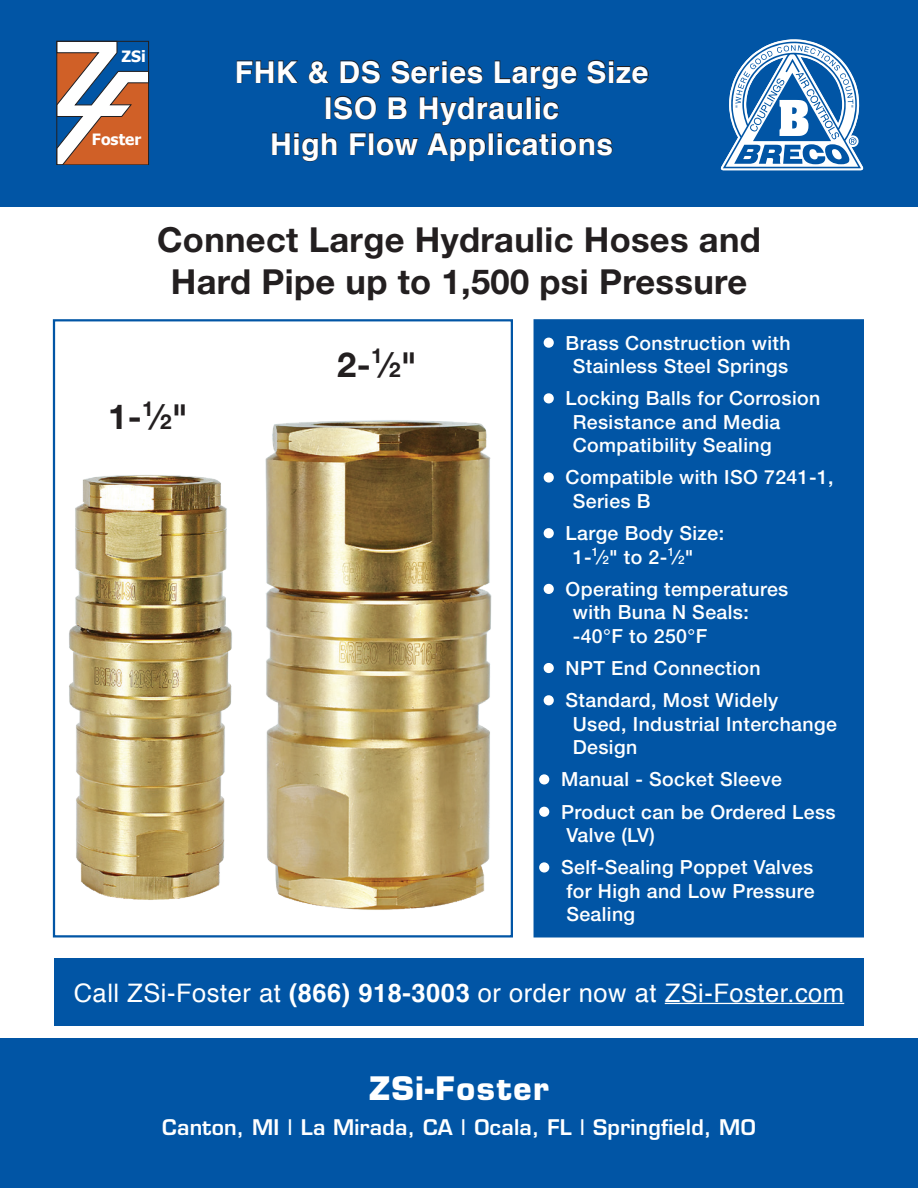
<style>
.page{position:relative;width:918px;height:1188px;background:#fff}
.page>*{position:absolute;margin:0;border:0;box-sizing:border-box;transform-origin:0 0}
.t1{font:700 34.5px/41.4px "Helvetica Neue LT Std";letter-spacing:.01em;color:#231f20;text-align:center}
.t2{font:700 31.5px "Eurostile";letter-spacing:.05em;color:#fff}
.t3{font:700 30px/36px "Helvetica";letter-spacing:.02em;color:#fff;text-align:center}
.t4{font:25.5px "Helvetica";letter-spacing:.02em;color:#fff}
.t5{font:600 21px "Eurostile";letter-spacing:.01em;color:#fff}
.t6{font:500 19.5px/23.4px "Helvetica Neue LT Std";letter-spacing:.02em;color:#fff}
.t7{font:700 15.6px "Tahoma";color:#fff}
.s1{font-size:11.7px}
.s2{font-size:20.7px}
.s3{font-weight:700}
</style>
<div class="page">
<div style="left:534px;top:319px;width:330px;height:619px;background:#0155a5;border:2px solid #0155a5"></div>
<div style="left:544px;top:338px;width:10px;height:10px;border:3px solid #fff;border-radius:50%"></div>
<div style="left:544px;top:393px;width:10px;height:10px;border:3px solid #fff;border-radius:50%"></div>
<div style="left:544px;top:472px;width:10px;height:11px;border:3px solid #fff;border-radius:50%"></div>
<div style="left:544px;top:528px;width:10px;height:10px;border:3px solid #fff;border-radius:50%"></div>
<div style="left:544px;top:584px;width:10px;height:10px;border:3px solid #fff;border-radius:50%"></div>
<div style="left:544px;top:663px;width:10px;height:10px;border:3px solid #fff;border-radius:50%"></div>
<div style="left:544px;top:695px;width:10px;height:10px;border:3px solid #fff;border-radius:50%"></div>
<div style="left:539px;top:774px;width:10px;height:11px;border:3px solid #fff;border-radius:50%"></div>
<div style="left:539px;top:807px;width:10px;height:10px;border:3px solid #fff;border-radius:50%"></div>
<div style="left:539px;top:862px;width:10px;height:11px;border:3px solid #fff;border-radius:50%"></div>
<div style="left:0;top:0;width:918px;height:206px;background:#0155a5"></div>
<svg style="left:236px;top:60px;width:63px;height:23px"></svg>
<svg style="left:308px;top:60px;width:22px;height:24px"></svg>
<svg style="left:340px;top:59px;width:41px;height:25px"></svg>
<svg style="left:391px;top:59px;width:92px;height:25px"></svg>
<svg style="left:494px;top:60px;width:84px;height:30px"></svg>
<svg style="left:587px;top:59px;width:62px;height:25px"></svg>
<div style="left:326px;top:97px;width:5px;height:22px;border:1px solid #231f20"></div>
<svg style="left:334px;top:95px;width:43px;height:25px"></svg>
<svg style="left:388px;top:96px;width:19px;height:23px"></svg>
<svg style="left:419px;top:96px;width:104px;height:30px"></svg>
<div style="left:526px;top:97px;width:5px;height:22px;border:1px solid #231f20"></div>
<svg style="left:535px;top:96px;width:24px;height:24px"></svg>
<svg style="left:272px;top:132px;width:65px;height:30px"></svg>
<svg style="left:350px;top:132px;width:17px;height:23px"></svg>
<div style="left:369px;top:133px;width:5px;height:22px;border:1px solid #231f20"></div>
<svg style="left:376px;top:137px;width:43px;height:19px"></svg>
<svg style="left:426px;top:132px;width:60px;height:30px"></svg>
<div style="left:488px;top:133px;width:5px;height:22px;border:1px solid #231f20"></div>
<svg style="left:497px;top:132px;width:116px;height:24px"></svg>
<svg style="left:56px;top:41px;width:91px;height:124px"></svg>
<div style="left:57px;top:41px;width:92px;height:124px;border:1px solid #231f20"></div>
<div style="left:54px;top:958px;width:810px;height:68px;background:#0155a5"></div>
<hr style="left:665px;top:1003px;width:179px;height:1px;background:#fff">
<div style="left:0;top:1039px;width:918px;height:149px;background:#0155a5"></div>
<img style="left:54px;top:459px;width:144px;height:450px">
<img style="left:198px;top:403px;width:315px;height:525px">
<svg style="left:720px;top:39px;width:144px;height:132px"></svg>
<p class="t7" style="left:121px;top:45px;width:26px">ZSi</p>
<p class="t7" style="left:92px;top:128px;width:51px">Foster</p>
<h3 class="t3" style="left:235px;top:54px;width:415px">FHK &amp; DS Series Large Size<br>ISO B Hydraulic<br>High Flow Applications</h3>
<h1 class="t1" style="left:157px;top:218px;width:605px">Connect Large Hydraulic Hoses and<br>Hard Pipe up to 1,500 psi Pressure</h1>
<p class="t6" style="left:544px;top:331px;width:248px;text-align:right">• Brass Construction with<br>Stainless Steel Springs</p>
<p class="t6" style="left:573px;top:387px;width:249px;text-indent:-29px">• Locking Balls for Corrosion<br>Resistance and Media<br>Compatibility Sealing</p>
<p class="t6" style="left:573px;top:466px;width:262px;text-indent:-29px">• Compatible with ISO 7241-1,<br>Series B</p>
<p class="t6" style="left:544px;top:521px;width:182px;text-align:center">• Large Body Size:<br>1-<sup>1</sup>⁄<span class="s1">2</span>" to 2-<sup>1</sup>⁄<span class="s1">2</span>"</p>
<p class="t6" style="left:573px;top:577px;width:217px;text-indent:-29px">• Operating temperatures with Buna N Seals: -40°F to 250°F</p>
<p class="t6" style="left:544px;top:656px;width:218px">• NPT End Connection</p>
<p class="t6" style="left:573px;top:688px;width:266px;text-indent:-29px">• Standard, Most Widely<br>Used, Industrial Interchange<br>Design</p>
<p class="t6" style="left:539px;top:768px;width:244px">• Manual - Socket Sleeve</p>
<p class="t6" style="left:566px;top:800px;width:271px;text-indent:-27px">• Product can be Ordered Less<br>Valve (LV)</p>
<p class="t6" style="left:566px;top:856px;width:250px;text-align:justify;text-indent:-27px">• Self-Sealing Poppet Valves for High and Low Pressure Sealing</p>
<h1 class="t1" style="left:337px;top:343px;width:81px">2-<sup>1</sup>⁄<span class="s2">2</span>"</h1>
<h1 class="t1" style="left:108px;top:396px;width:81px">1-<sup>1</sup>⁄<span class="s2">2</span>"</h1>
<h3 class="t4" style="left:74px;top:973px;width:772px">Call ZSi-Foster at <span class="s3">(866) 918-3003</span> or order now at ZSi-Foster.com</h3>
<h2 class="t2" style="left:369px;top:1069px;width:181px">ZSi-Foster</h2>
<p class="t5" style="left:162px;top:1114px;width:595px">Canton, MI | La Mirada, CA | Ocala, FL | Springfield, MO</p>
</div>
